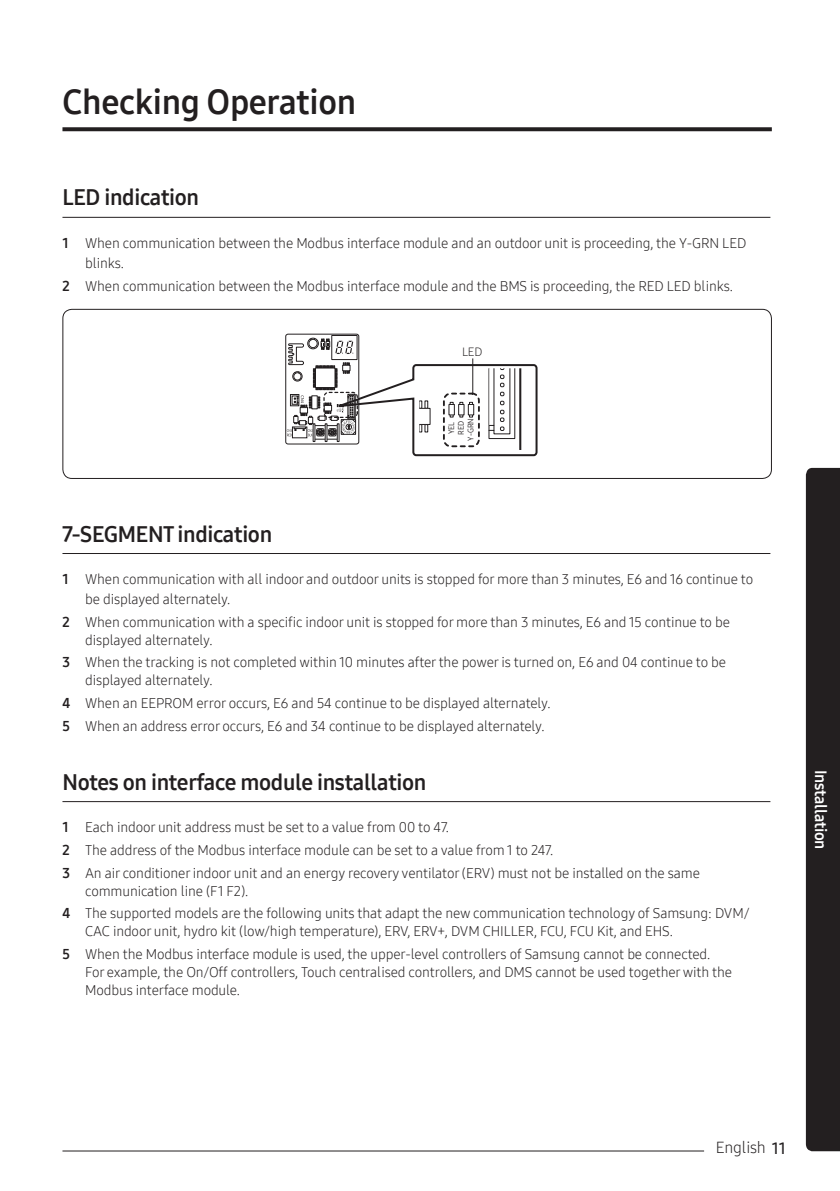
<style>
.page{position:relative;width:840px;height:1191px;background:#fff}
.page>*{position:absolute;margin:0;border:0;box-sizing:border-box;transform-origin:0 0}
.t1{font:34px "Samsung One 700";letter-spacing:-.01em;color:#231f20}
.t2{font:22px "Samsung One 700";letter-spacing:-.015em;color:#231f20}
.t3{font:16px "Samsung One 700";letter-spacing:-.015em;color:#fff}
.t4{font:16px "Samsung One 300";letter-spacing:-.015em;color:#231f20}
.t5{font:14px/22.6px "Samsung One 300";letter-spacing:-.01em;color:#231f20}
.t6{font:12px "Samsung One 300";color:#231f20}
.t7{font:8px/9.6px "Samsung One 400";color:#231f20;text-align:center;scale:.95 1}
.s1{font-family:"Samsung One 700"}
.s2{font-family:"Samsung One 600"}
</style>
<div class="page">
<svg style="left:62px;top:127px;width:709px;height:4px;background:#312d2e"></svg>
<hr style="left:62px;top:1150px;width:676px;height:1px;background:#231f20">
<div style="left:703px;top:1145px;width:62px;height:8px;background:#fff"></div>
<div style="left:805px;top:468px;width:34px;height:683px;background:#231f20"></div>
<hr style="left:62px;top:217px;width:708px;height:1px;background:#231f20">
<hr style="left:62px;top:553px;width:708px;height:1px;background:#231f20">
<hr style="left:62px;top:801px;width:708px;height:1px;background:#231f20">
<div style="left:285px;top:334px;width:74px;height:110px;border:1px solid #231f20;border-radius:2px"></div>
<div style="left:331px;top:335px;width:26px;height:25px;border:1px solid #231f20"></div>
<svg style="left:287px;top:338px;width:251px;height:119px"></svg>
<div style="left:62px;top:309px;width:709px;height:170px;border:1px solid #231f20;border-radius:9px"></div>
<hr style="left:472px;top:358px;width:1px;height:35px;background:#231f20">
<h1 class="t1" style="left:62px;top:79px;width:295px">Checking Operation</h1>
<h2 class="t2" style="left:62px;top:183px;width:138px">LED indication</h2>
<p class="t5" style="left:85px;top:233px;width:662px;line-height:20px;text-indent:-23px"><span class="s1">1</span> When communication between the Modbus interface module and an outdoor unit is proceeding, the Y-GRN LED blinks.</p>
<p class="t5" style="left:62px;top:274px;width:671px"><span class="s1">2</span> When communication between the Modbus interface module and the BMS is proceeding, the RED LED blinks.</p>
<p class="t6" style="left:462px;top:344px;width:22px">LED</p>
<p class="t7" style="left:446px;top:440px;width:25px;rotate:-90deg">YEL<br>RED<br>Y-GRN</p>
<h2 class="t2" style="left:62px;top:519px;width:211px">7-SEGMENT indication</h2>
<p class="t5" style="left:85px;top:569px;width:669px;line-height:20px;text-indent:-23px"><span class="s1">1</span> When communication with all indoor and outdoor units is stopped for more than 3 minutes, E6 and 16 continue to be displayed alternately.</p>
<p class="t5" style="left:85px;top:613px;width:646px;line-height:18px;text-indent:-23px"><span class="s1">2</span> When communication with a specific indoor unit is stopped for more than 3 minutes, E6 and 15 continue to be displayed alternately.</p>
<p class="t5" style="left:85px;top:653px;width:642px;line-height:18px;text-indent:-23px"><span class="s1">3</span> When the tracking is not completed within 10 minutes after the power is turned on, E6 and 04 continue to be displayed alternately.</p>
<p class="t5" style="left:62px;top:691px;width:489px"><span class="s1">4</span> When an EEPROM error occurs, E6 and 54 continue to be displayed alternately.<br><span class="s1">5</span> When an address error occurs, E6 and 34 continue to be displayed alternately.</p>
<h2 class="t2" style="left:62px;top:767px;width:365px">Notes on interface module installation</h2>
<p class="t5" style="left:62px;top:816px;width:639px"><span class="s1">1</span> Each indoor unit address must be set to a value from 00 to 47.<br><span class="s1">2</span> The address of the Modbus interface module can be set to a value from 1 to 247.<br><span class="s1">3</span> An air conditioner indoor unit and an energy recovery ventilator (ERV) must not be installed on the same</p>
<p class="t5" style="left:62px;top:879px;width:688px;text-indent:23px">communication line (F1 F2).<br><span class="s1">4</span> The supported models are the following units that adapt the new communication technology of Samsung: DVM/</p>
<p class="t5" style="left:62px;top:919px;width:649px;text-indent:23px">CAC indoor unit, hydro kit (low/high temperature), ERV, ERV+, DVM CHILLER, FCU, FCU Kit, and EHS.<br><span class="s1">5</span> When the Modbus interface module is used, the upper-level controllers of Samsung cannot be connected.</p>
<p class="t5" style="left:85px;top:962px;width:648px;line-height:18px">For example, the On/Off controllers, Touch centralised controllers, and DMS cannot be used together with the<br>Modbus interface module.</p>
<p class="t3" style="left:831px;top:769px;width:81px;rotate:90deg">Installation</p>
<p class="t4" style="left:715px;top:1137px;width:72px">English <span class="s2">11</span></p>
</div>
